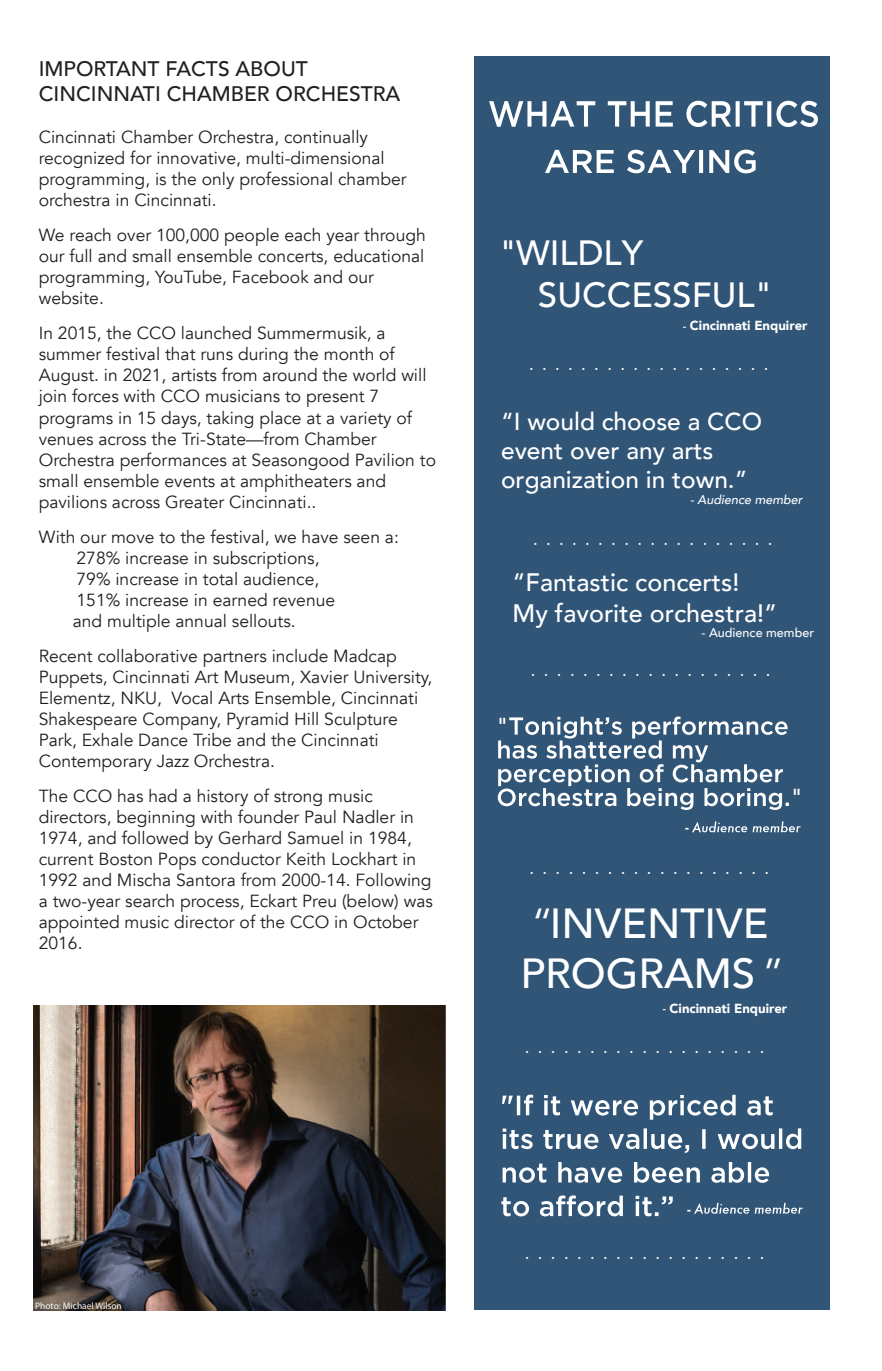
<style>
.page{position:relative;width:882px;height:1371px;background:#fff}
.page>*{position:absolute;margin:0;border:0;box-sizing:border-box;transform-origin:0 0}
.t1{font:500 42px/50.4px "Avenir";color:#fff}
.t2{font:500 35px/42px "Avenir";color:#fff}
.t3{font:500 25.2px/30.3px "Avenir";color:#fff}
.t4{font:500 24.5px/29.4px "Avenir";color:#fff}
.t5{font:500 21px/25.2px "Avenir";color:#231f20}
.t6{font:19.25px "Avenir";color:#fff}
.t7{font:17.5px/21px "Avenir";color:#231f20}
.t8{font:900 13.12px "Avenir";color:#fff}
.t9{font:italic 500 12.6px "Avenir";color:#fff}
.t10{font:500 12.6px "Avenir";color:#fff}
.t11{font:9.45px "Myriad Pro";color:#fff}
.s1{font-weight:400}
</style>
<div class="page">
<div style="left:474px;top:56px;width:356px;height:1253px;background:#305577"></div>
<svg style="left:498px;top:716px;width:291px;height:94px"></svg>
<svg style="left:692px;top:821px;width:109px;height:11px"></svg>
<svg style="left:694px;top:1202px;width:109px;height:11px"></svg>
<svg style="left:489px;top:101px;width:329px;height:26px"></svg>
<svg style="left:545px;top:150px;width:211px;height:23px"></svg>
<svg style="left:502px;top:1094px;width:271px;height:25px"></svg>
<svg style="left:503px;top:1128px;width:298px;height:24px"></svg>
<svg style="left:503px;top:1162px;width:266px;height:20px"></svg>
<svg style="left:501px;top:1195px;width:172px;height:21px"></svg>
<img style="left:33px;top:1005px;width:412px;height:304px">
<p class="t5" style="left:39px;top:55px;width:363px">IMPORTANT FACTS ABOUT<br>CINCINNATI CHAMBER ORCHESTRA</p>
<p class="t7" style="left:39px;top:127px;width:369px">Cincinnati Chamber Orchestra, continually recognized for innovative, multi-dimensional programming, is the only professional chamber orchestra in Cincinnati.</p>
<p class="t7" style="left:39px;top:225px;width:389px">We reach over 100,000 people each year through our full and small ensemble concerts, educational programming, YouTube, Facebook and our website.</p>
<p class="t7" style="left:39px;top:323px;width:399px">In 2015, the CCO launched Summermusik, a summer festival that runs during the month of August. in 2021, artists from around the world will join forces with CCO musicians to present 7 programs in 15 days, taking place at a variety of venues across the Tri-State—from Chamber Orchestra performances at Seasongood Pavilion to small ensemble events at amphitheaters and pavilions across Greater Cincinnati..</p>
<p class="t7" style="left:73px;top:526px;width:328px;text-indent:-34px">With our move to the festival, we have seen a:<br>278% increase in subscriptions,<br>79% increase in total audience,<br>151% increase in earned revenue<br>and multiple annual sellouts.</p>
<p class="t7" style="left:39px;top:645px;width:395px">Recent collaborative partners include Madcap Puppets, Cincinnati Art Museum, Xavier University, Elementz, NKU, Vocal Arts Ensemble, Cincinnati Shakespeare Company, Pyramid Hill Sculpture Park, Exhale Dance Tribe and the Cincinnati Contemporary Jazz Orchestra.</p>
<p class="t7" style="left:39px;top:785px;width:396px">The CCO has had a history of strong music directors, beginning with founder Paul Nadler in 1974, and followed by Gerhard Samuel in 1984, current Boston Pops conductor Keith Lockhart in 1992 and Mischa Santora from 2000-14. Following a two-year search process, Eckart Preu (below) was appointed music director of the CCO in October 2016.</p>
<p class="t11" style="left:35px;top:1299px;width:88px">Photo: Michael Wilson</p>
<h2 class="t2" style="left:538px;top:230px;width:236px;text-indent:-39px">"WILDLY<br>SUCCESSFUL"</h2>
<p class="t8" style="left:690px;top:314px;width:119px">Cincinnati Enquirer</p>
<p class="t6" style="left:529px;top:352px;width:242px">...................</p>
<h3 class="t4" style="left:501px;top:405px;width:263px">“I would choose a CCO event over any arts organization in town.”</h3>
<p class="t9" style="left:690px;top:491px;width:114px">- Audience member</p>
<p class="t6" style="left:533px;top:527px;width:242px">...................</p>
<h3 class="t3" style="left:513px;top:566px;width:266px">“Fantastic concerts!<br>My favorite orchestra!”</h3>
<p class="t10" style="left:702px;top:621px;width:114px">- Audience member</p>
<h3 class="t4" style="left:496px;top:710px;width:14px">"</h3>
<p class="t6" style="left:530px;top:658px;width:242px">...................</p>
<p class="t8" style="left:685px;top:816px;width:5px">-</p>
<h3 class="t4" style="left:791px;top:781px;width:14px">"</h3>
<p class="t6" style="left:529px;top:856px;width:242px">...................</p>
<h1 class="t1" style="left:520px;top:895px;width:265px"><span class="s1">“</span>INVENTIVE<br>PROGRAMS <span class="s1">”</span></h1>
<p class="t8" style="left:670px;top:996px;width:119px">Cincinnati Enquirer</p>
<p class="t6" style="left:525px;top:1034px;width:242px">...................</p>
<p class="t8" style="left:687px;top:1197px;width:5px">-</p>
<p class="t6" style="left:525px;top:1240px;width:242px">...................</p>
</div>
